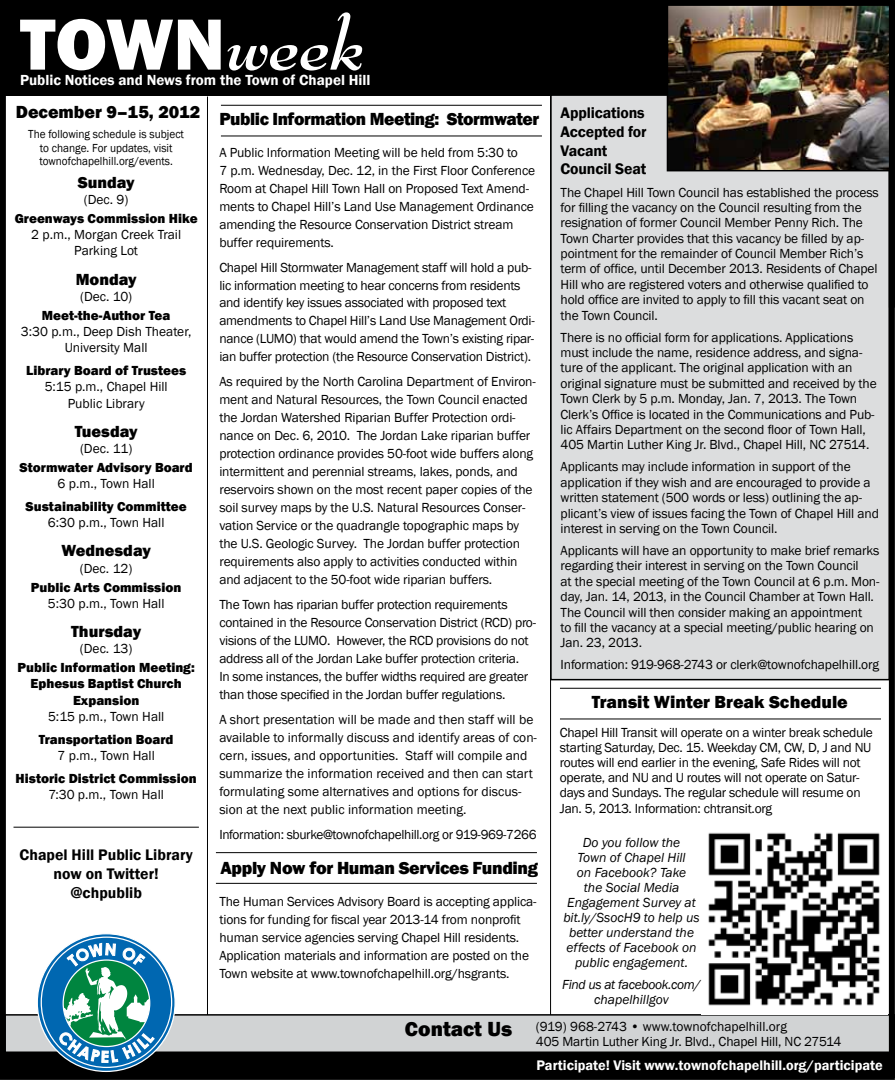
<style>
.page{position:relative;width:895px;height:1080px;background:#fff}
.page>*{position:absolute;margin:0;border:0;box-sizing:border-box;transform-origin:0 0}
.t1{font:800 75px "Franklin Gothic";color:#fff}
.t2{font:800 18px "Franklin Gothic";letter-spacing:-.02em;color:#000}
.t3{font:800 18px "Franklin Gothic";color:#000}
.t4{font:800 16.5px "Franklin Gothic";color:#000}
.t5{font:600 15.75px/18.9px "Franklin Gothic";letter-spacing:-.01em;color:#000;text-align:center}
.t6{font:600 15px "Franklin Gothic";color:#fff}
.t7{font:600 14.25px "Franklin Gothic";color:#fff}
.t8{font:13.5px/18px "Franklin Gothic";letter-spacing:-.01em;color:#000}
.t9{font:800 13.5px/16.2px "Franklin Gothic";color:#000;text-align:center}
.t10{font:italic 13.5px/15px "Franklin Gothic";color:#000;text-align:center}
.t11{font:italic 13.5px/15px "Franklin Gothic";letter-spacing:-.025em;color:#000;text-align:center}
.t12{font:12px/13.5px "Franklin Gothic";color:#000;text-align:center;scale:.94 1}
.s1{font-family:"Bernhard Modern Std";font-weight:700;font-style:italic}
.s2{font-weight:800;font-size:21px}
</style>
<div class="page">
<div style="left:0;top:3px;width:894px;height:93px;background:#000"></div>
<div style="left:4px;top:1053px;width:890px;height:25px;background:#000"></div>
<hr style="left:550px;top:96px;width:1px;height:921px;background:#000">
<hr style="left:221px;top:136px;width:320px;height:1px;background:#000">
<hr style="left:221px;top:105px;width:320px;height:1px;background:#000">
<hr style="left:207px;top:97px;width:1px;height:920px;background:#000">
<hr style="left:14px;top:827px;width:185px;height:1px;background:#000">
<div style="left:5px;top:1015px;width:889px;height:37px;background:#d1d3d4"></div>
<div style="left:4px;top:1014px;width:890px;height:39px;border:2px solid #000"></div>
<div style="left:550px;top:95px;width:339px;height:585px;background:#dcddde"></div>
<img style="left:708px;top:832px;width:172px;height:174px">
<div style="left:0;top:0;width:894px;height:1080px;border:6px solid #000"></div>
<hr style="left:560px;top:719px;width:320px;height:1px;background:#000">
<hr style="left:560px;top:688px;width:320px;height:1px;background:#000">
<hr style="left:216px;top:883px;width:320px;height:1px;background:#000">
<hr style="left:216px;top:852px;width:320px;height:1px;background:#000">
<svg style="left:37px;top:934px;width:138px;height:137px"></svg>
<div style="left:41px;top:937px;width:130px;height:130px;background:#0067b1;border-radius:50%"></div>
<svg style="left:60px;top:943px;width:94px;height:120px"></svg>
<img style="left:669px;top:6px;width:219px;height:162px">
<div style="left:666px;top:0;width:227px;height:171px;border:2px solid #000"></div>
<div style="left:587px;top:0;width:307px;height:6px;background:#000"></div>
<div style="left:888px;top:1px;width:6px;height:307px;background:#000"></div>
<h1 class="t1" style="left:20px;top:-4px;width:345px">TOWN<span class="s1">week</span></h1>
<p class="t6" style="left:20px;top:71px;width:352px">Public Notices and News from the Town of Chapel Hill</p>
<h2 class="t2" style="left:16px;top:108px;width:524px">December 9–15, 2012 Public Information Meeting: Stormwater</h2>
<p class="t8" style="left:219px;top:144px;width:317px">A Public Information Meeting will be held from 5:30 to<br>7 p.m. Wednesday, Dec. 12, in the First Floor Conference Room at Chapel Hill Town Hall on Proposed Text Amend&shy;ments to Chapel Hill’s Land Use Management Ordinance amending the Resource Conservation District stream buffer requirements.</p>
<p class="t8" style="left:219px;top:258px;width:317px">Chapel Hill Stormwater Management staff will hold a pub&shy;lic information meeting to hear concerns from residents and identify key issues associated with proposed text amendments to Chapel Hill’s Land Use Management Ordi&shy;nance (LUMO) that would amend the Town’s existing ripar&shy;ian buffer protection (the Resource Conservation District).</p>
<p class="t8" style="left:219px;top:373px;width:318px">As required by the North Carolina Department of Environ&shy;ment and Natural Resources, the Town Council enacted the Jordan Watershed Riparian Buffer Protection ordi&shy;nance on Dec. 6, 2010. The Jordan Lake riparian buffer protection ordinance provides 50-foot wide buffers along intermittent and perennial streams, lakes, ponds, and reservoirs shown on the most recent paper copies of the soil survey maps by the U.S. Natural Resources Conser&shy;vation Service or the quadrangle topographic maps by the U.S. Geologic Survey. The Jordan buffer protection requirements also apply to activities conducted within and adjacent to the 50-foot wide riparian buffers.</p>
<p class="t8" style="left:219px;top:596px;width:318px">The Town has riparian buffer protection requirements contained in the Resource Conservation District (RCD) pro&shy;visions of the LUMO. However, the RCD provisions do not address all of the Jordan Lake buffer protection criteria.<br>In some instances, the buffer widths required are greater than those specified in the Jordan buffer regulations.</p>
<p class="t8" style="left:219px;top:710px;width:319px">A short presentation will be made and then staff will be available to informally discuss and identify areas of con&shy;cern, issues, and opportunities. Staff will compile and summarize the information received and then can start formulating some alternatives and options for discus&shy;sion at the next public information meeting.</p>
<p class="t8" style="left:219px;top:825px;width:318px">Information: sburke@townofchapelhill.org or 919-969-7266</p>
<h2 class="t2" style="left:220px;top:857px;width:319px">Apply Now for Human Services Funding</h2>
<p class="t8" style="left:219px;top:893px;width:318px">The Human Services Advisory Board is accepting applica&shy;tions for funding for fiscal year 2013-14 from nonprofit human service agencies serving Chapel Hill residents.<br>Application materials and information are posted on the Town website at www.townofchapelhill.org/hsgrants.</p>
<p class="t12" style="left:28px;top:128px;width:167px">The following schedule is subject to change. For updates, visit townofchapelhill.org/events.</p>
<p class="t4" style="left:78px;top:172px;width:58px">Sunday</p>
<p class="t8" style="left:84px;top:191px;width:46px">(Dec. 9)</p>
<p class="t9" style="left:15px;top:210px;width:184px">Greenways Commission Hike</p>
<p class="t8" style="left:31px;top:227px;width:151px;line-height:16.2px;text-align:center">2 p.m., Morgan Creek Trail<br>Parking Lot</p>
<p class="t4" style="left:76px;top:268px;width:62px">Monday</p>
<p class="t8" style="left:80px;top:288px;width:54px">(Dec. 10)</p>
<p class="t9" style="left:42px;top:307px;width:130px">Meet-the-Author Tea</p>
<p class="t8" style="left:21px;top:324px;width:172px;line-height:16.2px;text-align:center">3:30 p.m., Deep Dish Theater,<br>University Mall</p>
<p class="t9" style="left:26px;top:362px;width:161px">Library Board of Trustees</p>
<p class="t8" style="left:45px;top:379px;width:124px;line-height:16.2px;text-align:center">5:15 p.m., Chapel Hill<br>Public Library</p>
<p class="t4" style="left:75px;top:421px;width:64px">Tuesday</p>
<p class="t8" style="left:80px;top:440px;width:54px">(Dec. 11)</p>
<p class="t9" style="left:20px;top:459px;width:174px">Stormwater Advisory Board</p>
<p class="t8" style="left:58px;top:475px;width:99px">6 p.m., Town Hall</p>
<p class="t9" style="left:26px;top:498px;width:162px">Sustainability Committee</p>
<p class="t8" style="left:48px;top:514px;width:118px">6:30 p.m., Town Hall</p>
<p class="t4" style="left:61px;top:540px;width:91px">Wednesday</p>
<p class="t8" style="left:80px;top:559px;width:54px">(Dec. 12)</p>
<p class="t9" style="left:31px;top:579px;width:152px">Public Arts Commission</p>
<p class="t8" style="left:48px;top:595px;width:118px">5:30 p.m., Town Hall</p>
<p class="t4" style="left:71px;top:621px;width:71px">Thursday</p>
<p class="t8" style="left:80px;top:640px;width:54px">(Dec. 13)</p>
<p class="t9" style="left:18px;top:659px;width:178px">Public Information Meeting:<br>Ephesus Baptist Church<br>Expansion</p>
<p class="t8" style="left:48px;top:708px;width:118px">5:15 p.m., Town Hall</p>
<p class="t9" style="left:39px;top:731px;width:136px">Transportation Board</p>
<p class="t8" style="left:58px;top:747px;width:99px">7 p.m., Town Hall</p>
<p class="t9" style="left:16px;top:770px;width:182px">Historic District Commission</p>
<p class="t8" style="left:48px;top:786px;width:117px">7:30 p.m., Town Hall</p>
<p class="t5" style="left:20px;top:845px;width:175px">Chapel Hill Public Library now on Twitter! @chpublib</p>
<p class="t5" style="left:560px;top:103px;width:87px;text-align:left">Applications<br>Accepted for<br>Vacant<br>Council Seat</p>
<p class="t8" style="left:560px;top:185px;width:320px;line-height:15.5px">The Chapel Hill Town Council has established the process for filling the vacancy on the Council resulting from the resignation of former Council Member Penny Rich. The Town Charter provides that this vacancy be filled by ap&shy;pointment for the remainder of Council Member Rich’s term of office, until December 2013. Residents of Chapel Hill who are registered voters and otherwise qualified to hold office are invited to apply to fill this vacant seat on the Town Council.</p>
<p class="t8" style="left:560px;top:330px;width:317px;line-height:15.5px">There is no official form for applications. Applications must include the name, residence address, and signa&shy;ture of the applicant. The original application with an original signature must be submitted and received by the Town Clerk by 5 p.m. Monday, Jan. 7, 2013. The Town Clerk’s Office is located in the Communications and Pub&shy;lic Affairs Department on the second floor of Town Hall, 405 Martin Luther King Jr. Blvd., Chapel Hill, NC 27514.</p>
<p class="t8" style="left:560px;top:460px;width:320px;line-height:15.5px">Applicants may include information in support of the application if they wish and are encouraged to provide a written statement (500 words or less) outlining the ap&shy;plicant’s view of issues facing the Town of Chapel Hill and interest in serving on the Town Council.</p>
<p class="t8" style="left:560px;top:543px;width:320px;line-height:15.5px">Applicants will have an opportunity to make brief remarks regarding their interest in serving on the Town Council<br>at the special meeting of the Town Council at 6 p.m. Mon&shy;day, Jan. 14, 2013, in the Council Chamber at Town Hall.<br>The Council will then consider making an appointment<br>to fill the vacancy at a special meeting/public hearing on Jan. 23, 2013.</p>
<p class="t8" style="left:560px;top:656px;width:320px">Information: 919-968-2743 or clerk@townofchapelhill.org</p>
<h2 class="t3" style="left:591px;top:690px;width:257px">Transit Winter Break Schedule</h2>
<p class="t8" style="left:559px;top:725px;width:314px;line-height:15.3px">Chapel Hill Transit will operate on a winter break schedule starting Saturday, Dec. 15. Weekday CM, CW, D, J and NU routes will end earlier in the evening, Safe Rides will not operate, and NU and U routes will not operate on Satur&shy;days and Sundays. The regular schedule will resume on Jan. 5, 2013. Information: chtransit.org</p>
<p class="t10" style="left:563px;top:835px;width:138px">Do you follow the<br>Town of Chapel Hill<br>on Facebook? Take<br>the Social Media<br>Engagement Survey at bit.ly/SsocH9 to help us better understand the effects of Facebook on public engagement.</p>
<p class="t11" style="left:562px;top:977px;width:140px">Find us at facebook.com/ chapelhillgov</p>
<p class="t8" style="left:535px;top:1019px;width:307px;line-height:15px;text-indent:-131px"><span class="s2">Contact Us</span> (919) 968-2743 • www.townofchapelhill.org<br>405 Martin Luther King Jr. Blvd., Chapel Hill, NC 27514</p>
<p class="t7" style="left:536px;top:1057px;width:347px">Participate! Visit www.townofchapelhill.org/participate</p>
</div>
